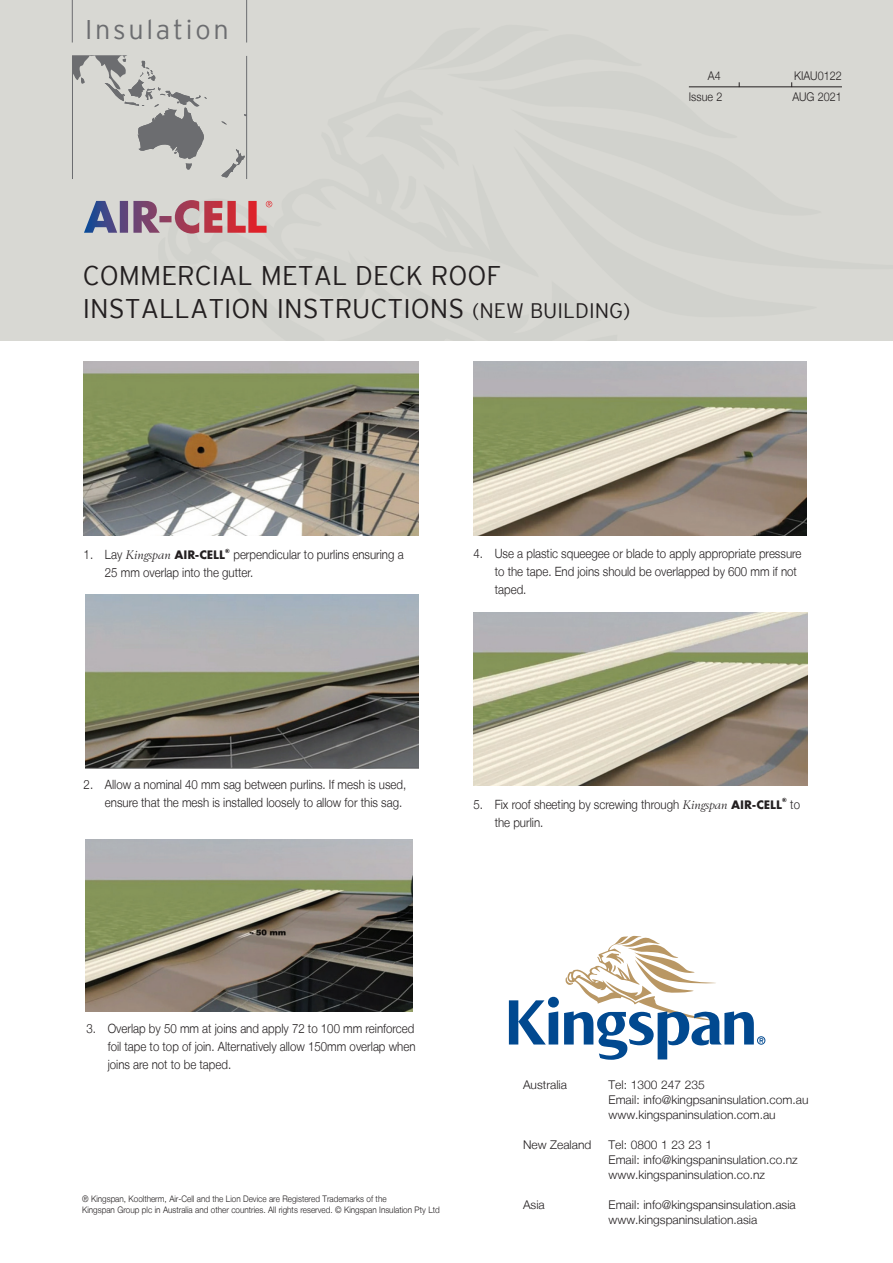
<style>
.page{position:relative;width:893px;height:1263px;background:#fff}
.page>*{position:absolute;margin:0;border:0;box-sizing:border-box;transform-origin:0 0}
.t1{font:300 27px/33px "Interstate";color:#231f20}
.t2{font:300 27px "Interstate";letter-spacing:.1em;color:#6c6d70}
.t3{font:300 12.75px/18px "Helvetica Neue LT";color:#231f20;scale:.9 1}
.t4{font:italic 12.75px "Berling";letter-spacing:-.01em;color:#231f20}
.t5{font:300 12px "Helvetica Neue LT";color:#231f20}
.t6{font:300 12px "Helvetica Neue LT";color:#231f20;scale:.9 1}
.t7{font:300 9px "Helvetica Neue LT";color:#231f20;scale:.9 1}
.t8{font:700 6.15px "Futura";color:#231f20}
.s1{font-size:21px}
.s2{font-family:"Helvetica Neue LT";font-weight:300;font-style:normal}
.s3{font-family:"Futura";font-weight:700;font-style:normal}
.s4{font-family:"Berling";font-weight:400;font-style:italic}
.s5{font-family:"Futura";font-weight:700}
</style>
<div class="page">
<img style="left:473px;top:361px;width:333px;height:175px">
<div style="left:0;top:0;width:893px;height:340px;background:#d8d8d3"></div>
<hr style="left:689px;top:87px;width:153px;height:1px;background:#231f20">
<hr style="left:72px;top:0;width:1px;height:43px;background:#6c6d70">
<hr style="left:246px;top:0;width:1px;height:43px;background:#6c6d70">
<img style="left:84px;top:361px;width:334px;height:175px">
<img style="left:85px;top:594px;width:333px;height:175px">
<img style="left:473px;top:612px;width:335px;height:174px">
<img style="left:85px;top:840px;width:327px;height:171px">
<svg style="left:84px;top:200px;width:188px;height:34px"></svg>
<hr style="left:72px;top:56px;width:1px;height:123px;background:#6c6d70">
<hr style="left:246px;top:56px;width:1px;height:123px;background:#6c6d70">
<svg style="left:72px;top:55px;width:175px;height:122px"></svg>
<div style="left:548px;top:997px;width:11px;height:10px;background:#014990;border-radius:50%"></div>
<svg style="left:509px;top:1000px;width:49px;height:44px"></svg>
<svg style="left:564px;top:936px;width:201px;height:124px"></svg>
<p class="t2" style="left:85px;top:14px;width:145px">Insulation</p>
<p class="t6" style="left:708px;top:69px;width:16px">A4</p>
<p class="t6" style="left:794px;top:69px;width:54px">KIAU0122</p>
<p class="t6" style="left:689px;top:89px;width:39px">Issue 2</p>
<p class="t6" style="left:792px;top:89px;width:57px">AUG 2021</p>
<p class="t1" style="left:83px;top:258px;width:549px">COMMERCIAL METAL DECK ROOF<br>INSTALLATION INSTRUCTIONS <span class="s1">(NEW BUILDING)</span></p>
<p class="t4" style="left:84px;top:548px;width:143px"><span class="s2">1. Lay</span> Kingspan <span class="s3">AIR-CELL</span></p>
<p class="t8" style="left:225px;top:546px;width:6px">®</p>
<p class="t3" style="left:105px;top:545px;width:333px;text-indent:129px">perpendicular to purlins ensuring a<br>25 mm overlap into the gutter.</p>
<p class="t3" style="left:495px;top:544px;width:342px;text-indent:-21px">4. Use a plastic squeegee or blade to apply appropriate pressure to the tape. End joins should be overlapped by 600 mm if not taped.</p>
<p class="t3" style="left:105px;top:775px;width:336px;text-indent:-21px">2. Allow a nominal 40 mm sag between purlins. If mesh is used, ensure that the mesh is installed loosely to allow for this sag.</p>
<p class="t3" style="left:473px;top:795px;width:344px">5. Fix roof sheeting by screwing through <span class="s4">Kingspan</span> <span class="s5">AIR-CELL</span></p>
<p class="t8" style="left:782px;top:796px;width:6px">®</p>
<p class="t3" style="left:790px;top:795px;width:12px">to</p>
<p class="t3" style="left:495px;top:813px;width:56px">the purlin.</p>
<p class="t3" style="left:108px;top:1019px;width:343px;text-align:justify;text-indent:-21px">3. Overlap by 50 mm at joins and apply 72 to 100 mm reinforced foil tape to top of join. Alternatively allow 150mm overlap when joins are not to be taped.</p>
<p class="t7" style="left:82px;top:1193px;width:340px">® Kingspan, Kooltherm, Air-Cell and the Lion Device are Registered Trademarks of the</p>
<p class="t7" style="left:82px;top:1204px;width:399px">Kingspan Group plc in Australia and other countries. All rights reserved. © Kingspan Insulation Pty Ltd</p>
<p class="t5" style="left:523px;top:1077px;width:46px">Australia</p>
<p class="t5" style="left:608px;top:1077px;width:98px">Tel: 1300 247 235</p>
<p class="t5" style="left:608px;top:1092px;width:201px">Email: info@kingpsaninsulation.com.au</p>
<p class="t5" style="left:608px;top:1107px;width:169px">www.kingspaninsulation.com.au</p>
<p class="t5" style="left:523px;top:1137px;width:70px">New Zealand</p>
<p class="t5" style="left:608px;top:1137px;width:105px">Tel: 0800 1 23 23 1</p>
<p class="t5" style="left:608px;top:1152px;width:191px">Email: info@kingspaninsulation.co.nz</p>
<p class="t5" style="left:608px;top:1167px;width:158px">www.kingspaninsulation.co.nz</p>
<p class="t5" style="left:523px;top:1197px;width:23px">Asia</p>
<p class="t5" style="left:608px;top:1197px;width:189px">Email: info@kingspansinsulation.asia</p>
<p class="t5" style="left:608px;top:1212px;width:150px">www.kingspaninsulation.asia</p>
</div>
